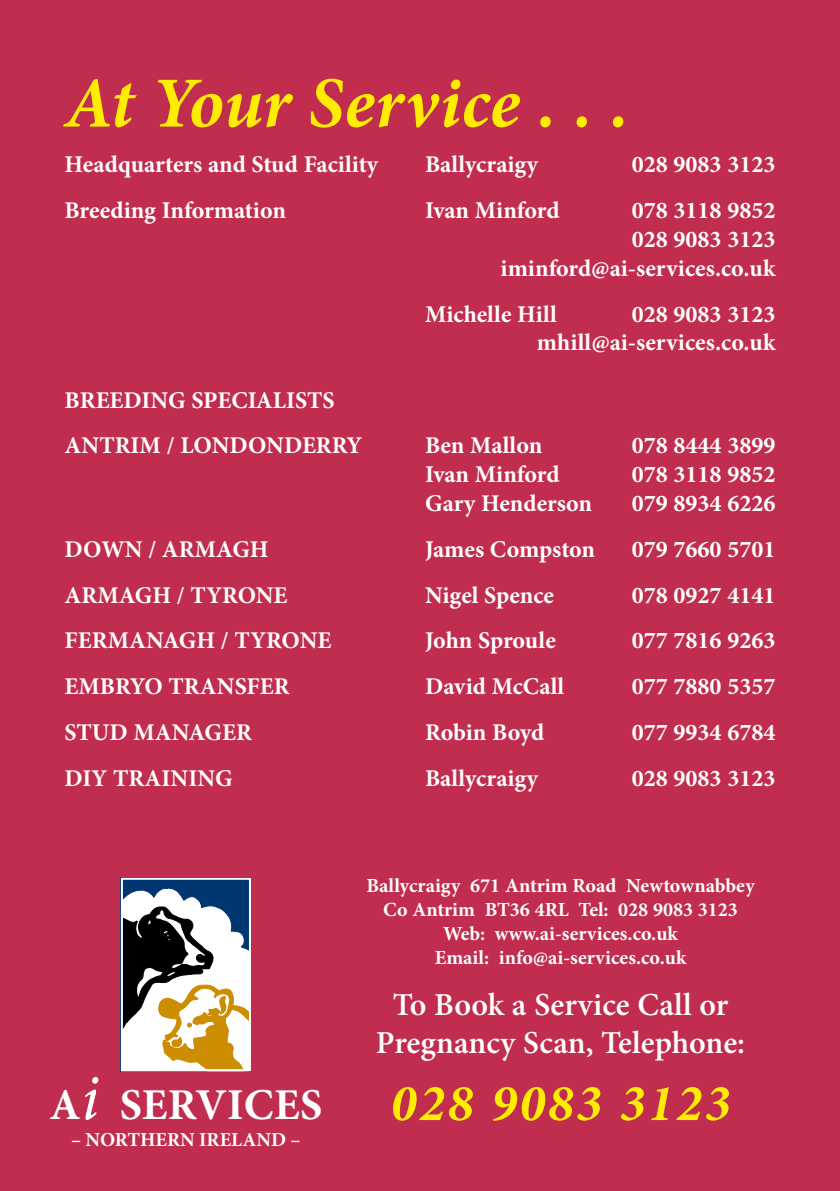
<style>
.page{position:relative;width:840px;height:1191px;background:#fff}
.page>*{position:absolute;margin:0;border:0;box-sizing:border-box;transform-origin:0 0}
.t1{font:italic 700 72px "Minion Pro";color:#ffed00}
.t2{font:italic 700 52px "Minion Pro";letter-spacing:.05em;color:#ffed00}
.t3{font:700 44px "Minion Pro";letter-spacing:.01em;color:#fff}
.t4{font:600 32px/38.4px "Minion Pro";color:#fff;text-align:center}
.t5{font:700 24px/28.8px "Minion Pro";color:#fff;text-align:right}
.t6{font:700 20px/24px "Minion Pro";color:#fff;text-align:center}
.t7{font:700 19.8px "Minion Pro";color:#fff}
.s1{font-weight:400;font-style:italic;font-size:66px}
</style>
<div class="page">
<div style="left:0;top:0;width:839px;height:1191px;background:#c02d4e"></div>
<svg style="left:124px;top:880px;width:124px;height:188px"></svg>
<div style="left:121px;top:877px;width:130px;height:194px;border:2px solid #fff"></div>
<h1 class="t1" style="left:65px;top:52px;width:565px">At Your Service . . .</h1>
<p class="t5" style="left:65px;top:150px;width:315px">Headquarters and Stud Facility</p>
<p class="t5" style="left:425px;top:150px;width:114px">Ballycraigy</p>
<p class="t5" style="left:631px;top:150px;width:145px">028 9083 3123</p>
<p class="t5" style="left:65px;top:196px;width:223px">Breeding Information</p>
<p class="t5" style="left:425px;top:196px;width:136px">Ivan Minford</p>
<p class="t5" style="left:500px;top:196px;width:276px">078 3118 9852<br>028 9083 3123 iminford@ai-services.co.uk</p>
<p class="t5" style="left:425px;top:299px;width:133px">Michelle Hill</p>
<p class="t5" style="left:536px;top:299px;width:240px">028 9083 3123 mhill@ai-services.co.uk</p>
<p class="t5" style="left:65px;top:376px;width:299px;line-height:45.8px;text-align:left">BREEDING SPECIALISTS<br>ANTRIM / LONDONDERRY</p>
<p class="t5" style="left:425px;top:431px;width:119px">Ben Mallon</p>
<p class="t5" style="left:631px;top:431px;width:145px">078 8444 3899</p>
<p class="t5" style="left:425px;top:460px;width:136px">Ivan Minford</p>
<p class="t5" style="left:631px;top:460px;width:145px">078 3118 9852</p>
<p class="t5" style="left:425px;top:488px;width:169px">Gary Henderson</p>
<p class="t5" style="left:631px;top:488px;width:145px">079 8934 6226</p>
<p class="t5" style="left:65px;top:534px;width:205px">DOWN / ARMAGH</p>
<p class="t5" style="left:425px;top:534px;width:171px">James Compston</p>
<p class="t5" style="left:631px;top:534px;width:145px">079 7660 5701</p>
<p class="t5" style="left:65px;top:580px;width:224px">ARMAGH / TYRONE</p>
<p class="t5" style="left:425px;top:580px;width:130px">Nigel Spence</p>
<p class="t5" style="left:631px;top:580px;width:145px">078 0927 4141</p>
<p class="t5" style="left:65px;top:626px;width:268px">FERMANAGH / TYRONE</p>
<p class="t5" style="left:425px;top:626px;width:132px">John Sproule</p>
<p class="t5" style="left:631px;top:626px;width:145px">077 7816 9263</p>
<p class="t5" style="left:65px;top:672px;width:226px">EMBRYO TRANSFER</p>
<p class="t5" style="left:425px;top:672px;width:141px">David McCall</p>
<p class="t5" style="left:631px;top:672px;width:145px">077 7880 5357</p>
<p class="t5" style="left:65px;top:717px;width:189px">STUD MANAGER</p>
<p class="t5" style="left:425px;top:717px;width:121px">Robin Boyd</p>
<p class="t5" style="left:631px;top:717px;width:145px">077 9934 6784</p>
<p class="t5" style="left:65px;top:763px;width:169px">DIY TRAINING</p>
<p class="t5" style="left:425px;top:763px;width:114px">Ballycraigy</p>
<p class="t5" style="left:631px;top:763px;width:145px">028 9083 3123</p>
<p class="t6" style="left:366px;top:873px;width:389px">Ballycraigy 671 Antrim Road Newtownabbey Co Antrim BT36 4RL Tel: 028 9083 3123<br>Web: www.ai-services.co.uk<br>Email: info@ai-services.co.uk</p>
<h3 class="t3" style="left:49px;top:1074px;width:274px">A<span class="s1">i</span> SERVICES</h3>
<p class="t7" style="left:71px;top:1125px;width:231px">– NORTHERN IRELAND –</p>
<h3 class="t4" style="left:375px;top:985px;width:370px">To Book a Service Call or<br>Pregnancy Scan, Telephone:</h3>
<h2 class="t2" style="left:390px;top:1066px;width:341px">028 9083 3123</h2>
</div>
